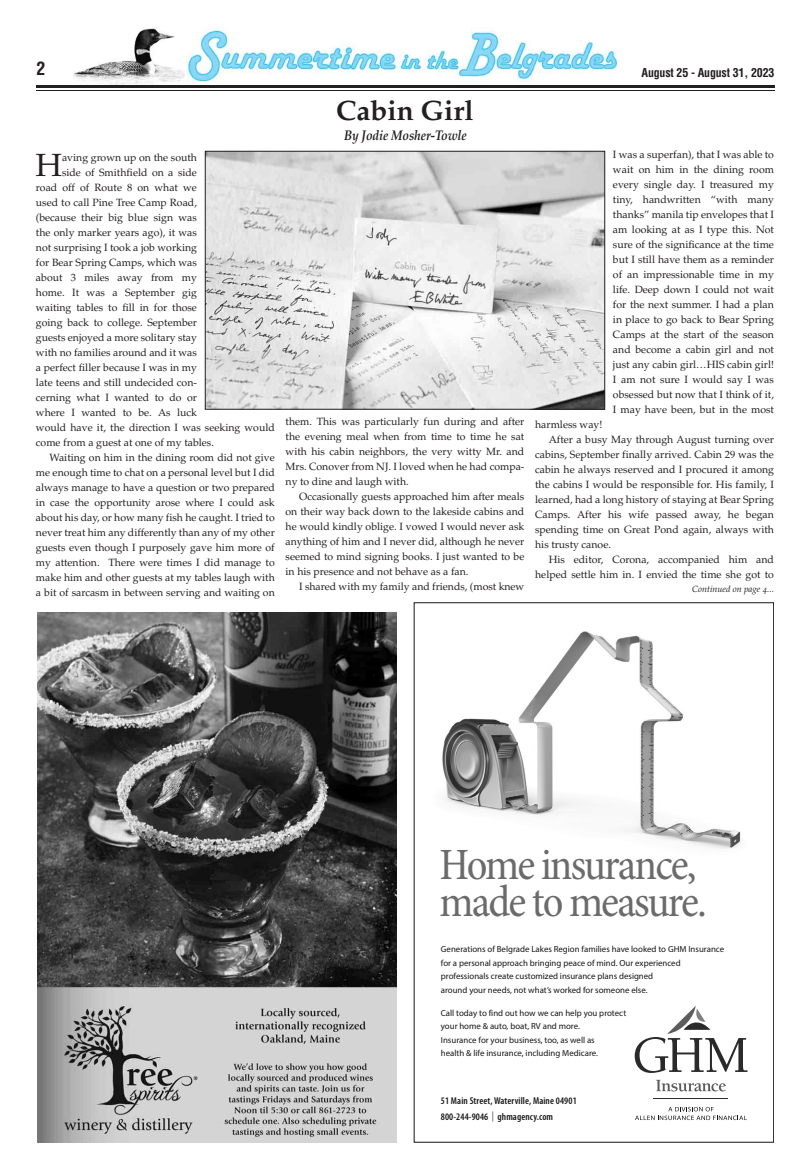
<style>
.page{position:relative;width:810px;height:1170px;background:#fff}
.page>*{position:absolute;margin:0;border:0;box-sizing:border-box;transform-origin:0 0}
.t1{font:condensed 45.2px/37px "Minion Pro";letter-spacing:-.045em;color:#6b6b6b}
.t2{font:32.1px "Palatino";color:#231f20}
.t3{font:700 28px "Palatino";color:#231f20}
.t4{font:700 condensed 18px "Helvetica";color:#231f20}
.t5{font:italic 700 14px "Palatino";letter-spacing:-.01em;color:#231f20;scale:.86 1}
.t6{font:700 condensed 12px "Helvetica";letter-spacing:-.015em;color:#231f20}
.t7{font:10.5px/15px "Palatino";color:#231f20;text-align:justify}
.t8{font:600 condensed 10px/16px "Myriad Pro";letter-spacing:.01em;color:#161616}
.t9{font:9px "Palatino Italic Os F";color:#231f20}
.t10{font:8.8px/13.5px "Myriad Pro";color:#161616}
.s1{color:#6b6b6b}
</style>
<div class="page">
<img style="left:73px;top:28px;width:112px;height:57px">
<hr style="left:36px;top:85px;width:739px;height:3px;background:#231f20">
<hr style="left:36px;top:90px;width:739px;height:1px;background:#231f20">
<img style="left:187px;top:28px;width:431px;height:54px">
<img style="left:442px;top:631px;width:300px;height:218px">
<svg style="left:635px;top:1006px;width:113px;height:67px"></svg>
<hr style="left:654px;top:1099px;width:74px;height:1px;background:#2a2a2a">
<svg style="left:635px;top:1107px;width:112px;height:13px"></svg>
<svg style="left:656px;top:1080px;width:70px;height:11px"></svg>
<img style="left:37px;top:612px;width:360px;height:531px">
<img style="left:207px;top:153px;width:396px;height:255px">
<div style="left:205px;top:151px;width:400px;height:259px;border:1px solid #231f20"></div>
<h3 class="t4" style="left:36px;top:61px;width:10px">2</h3>
<p class="t6" style="left:642px;top:68px;width:134px">August 25 - August 31, 2023</p>
<h3 class="t3" style="left:336px;top:99px;width:139px">Cabin Girl</h3>
<h2 class="t2" style="left:35px;top:152px;width:28px">H</h2>
<p class="t7" style="left:62px;top:151px;width:137px">aving grown up on the south</p>
<p class="t7" style="left:62px;top:166px;width:136px">side of Smithfield on a side</p>
<p class="t7" style="left:36px;top:181px;width:162px">road off of Route 8 on what we</p>
<p class="t7" style="left:36px;top:196px;width:163px">used to call Pine Tree Camp Road,</p>
<p class="t7" style="left:36px;top:211px;width:163px">(because their big blue sign was</p>
<p class="t7" style="left:36px;top:226px;width:163px">the only marker years ago), it was</p>
<p class="t7" style="left:36px;top:241px;width:163px">not surprising I took a job working</p>
<p class="t7" style="left:36px;top:256px;width:163px">for Bear Spring Camps, which was</p>
<p class="t7" style="left:36px;top:271px;width:162px">about 3 miles away from my</p>
<p class="t7" style="left:36px;top:286px;width:163px">home. It was a September gig</p>
<p class="t7" style="left:36px;top:301px;width:163px">waiting tables to fill in for those</p>
<p class="t7" style="left:36px;top:316px;width:163px">going back to college. September</p>
<p class="t7" style="left:36px;top:331px;width:163px">guests enjoyed a more solitary stay</p>
<p class="t7" style="left:36px;top:346px;width:163px">with no families around and it was</p>
<p class="t7" style="left:36px;top:361px;width:163px">a perfect filler because I was in my</p>
<p class="t7" style="left:36px;top:376px;width:162px">late teens and still undecided con-</p>
<p class="t7" style="left:36px;top:391px;width:163px">cerning what I wanted to do or</p>
<p class="t7" style="left:36px;top:406px;width:163px">where I wanted to be. As luck</p>
<p class="t7" style="left:36px;top:421px;width:240px">would have it, the direction I was seeking would</p>
<p class="t7" style="left:36px;top:436px;width:179px">come from a guest at one of my tables.</p>
<p class="t7" style="left:49px;top:451px;width:227px">Waiting on him in the dining room did not give</p>
<p class="t7" style="left:36px;top:466px;width:240px">me enough time to chat on a personal level but I did</p>
<p class="t7" style="left:36px;top:481px;width:240px">always manage to have a question or two prepared</p>
<p class="t7" style="left:36px;top:496px;width:240px">in case the opportunity arose where I could ask</p>
<p class="t7" style="left:36px;top:511px;width:240px">about his day, or how many fish he caught. I tried to</p>
<p class="t7" style="left:36px;top:526px;width:240px">never treat him any differently than any of my other</p>
<p class="t7" style="left:36px;top:541px;width:240px">guests even though I purposely gave him more of</p>
<p class="t7" style="left:36px;top:556px;width:240px">my attention. There were times I did manage to</p>
<p class="t7" style="left:36px;top:571px;width:240px">make him and other guests at my tables laugh with</p>
<p class="t7" style="left:36px;top:586px;width:240px">a bit of sarcasm in between serving and waiting on</p>
<h3 class="t5" style="left:344px;top:130px;width:144px">By Jodie Mosher-Towle</h3>
<p class="t7" style="left:286px;top:415px;width:240px">them. This was particularly fun during and after the evening meal when from time to time he sat with his cabin neighbors, the very witty Mr. and Mrs. Conover from NJ. I loved when he had compa&shy;ny to dine and laugh with.</p>
<p class="t7" style="left:286px;top:490px;width:240px;text-indent:13px">Occasionally guests approached him after meals on their way back down to the lakeside cabins and he would kindly oblige. I vowed I would never ask anything of him and I never did, although he never seemed to mind signing books. I just wanted to be in his presence and not behave as a fan.</p>
<p class="t7" style="left:299px;top:580px;width:227px">I shared with my family and friends, (most knew</p>
<p class="t7" style="left:613px;top:148px;width:163px">I was a superfan), that I was able to wait on him in the dining room every single day. I treasured my tiny, handwritten “with many thanks” manila tip envelopes that I am looking at as I type this. Not sure of the significance at the time but I still have them as a reminder of an impressionable time in my life. Deep down I could not wait for the next summer. I had a plan in place to go back to Bear Spring Camps at the start of the season and become a cabin girl and not just any cabin girl…HIS cabin girl!<br>I am not sure I would say I was obsessed but now that I think of it, I may have been, but in the most</p>
<p class="t7" style="left:535px;top:418px;width:69px">harmless way!</p>
<p class="t7" style="left:549px;top:433px;width:227px">After a busy May through August turning over</p>
<p class="t7" style="left:535px;top:448px;width:240px">cabins, September finally arrived. Cabin 29 was the</p>
<p class="t7" style="left:535px;top:463px;width:240px">cabin he always reserved and I procured it among</p>
<p class="t7" style="left:535px;top:478px;width:240px">the cabins I would be responsible for. His family, I</p>
<p class="t7" style="left:535px;top:493px;width:240px">learned, had a long history of staying at Bear Spring</p>
<p class="t7" style="left:535px;top:508px;width:240px">Camps. After his wife passed away, he began</p>
<p class="t7" style="left:535px;top:523px;width:240px">spending time on Great Pond again, always with</p>
<p class="t7" style="left:535px;top:538px;width:77px">his trusty canoe.</p>
<p class="t7" style="left:549px;top:553px;width:227px">His editor, Corona, accompanied him and</p>
<p class="t7" style="left:535px;top:568px;width:240px">helped settle him in. I envied the time she got to</p>
<p class="t9" style="left:692px;top:585px;width:83px">Continued on page 4...</p>
<h1 class="t1" style="left:440px;top:845px;width:269px">Home insurance, made to measure.</h1>
<p class="t10" style="left:441px;top:943px;width:285px">Generations of Belgrade Lakes Region families have looked to GHM Insurance for a personal approach bringing peace of mind. Our experienced professionals create customized insurance plans designed<br>around your needs, not what’s worked for someone else.</p>
<p class="t10" style="left:441px;top:1007px;width:187px">Call today to find out how we can help you protect your home &amp; auto, boat, RV and more.<br>Insurance for your business, too, as well as<br>health &amp; life insurance, including Medicare.</p>
<p class="t8" style="left:441px;top:1093px;width:137px">51 Main Street, Waterville, Maine 04901<br>800-244-9046 <span class="s1">|</span> ghmagency.com</p>
</div>
